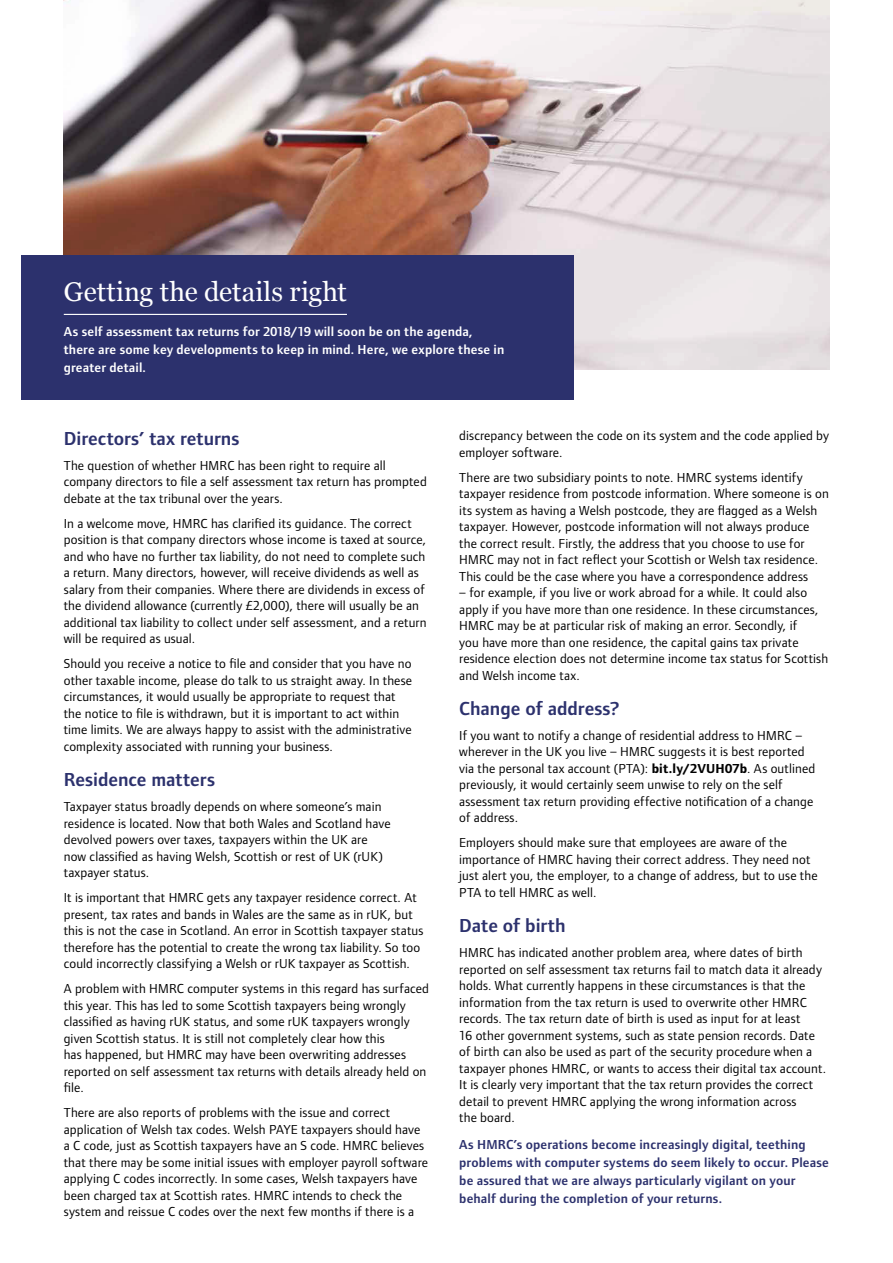
<style>
.page{position:relative;width:893px;height:1263px;background:#fff}
.page>*{position:absolute;margin:0;border:0;box-sizing:border-box;transform-origin:0 0}
.t1{font:27px "Georgia";letter-spacing:.005em;color:#fff}
.t2{font:600 19.5px "Foundry Form Sans";color:#2c316d}
.t3{font:13.5px/16.5px "Foundry Form Sans";letter-spacing:.01em;color:#000}
.t4{font:600 13.5px/18px "Foundry Form Sans";letter-spacing:.01em;color:#2c316d}
.t5{font:600 13.5px/18px "Foundry Form Sans";letter-spacing:.01em;color:#fff}
.s1{font-weight:700}
</style>
<div class="page">
<img style="left:64px;top:0;width:765px;height:370px">
<div style="left:21px;top:255px;width:553px;height:145px;background:#2c316d"></div>
<hr style="left:64px;top:314px;width:283px;height:1px;background:#fff">
<h1 class="t1" style="left:64px;top:276px;width:285px">Getting the details right</h1>
<p class="t5" style="left:64px;top:323px;width:442px">As self assessment tax returns for 2018/19 will soon be on the agenda, there are some key developments to keep in mind. Here, we explore these in greater detail.</p>
<h2 class="t2" style="left:64px;top:427px;width:177px">Directors’ tax returns</h2>
<p class="t3" style="left:64px;top:457px;width:365px">The question of whether HMRC has been right to require all company directors to file a self assessment tax return has prompted debate at the tax tribunal over the years.</p>
<p class="t3" style="left:64px;top:515px;width:364px">In a welcome move, HMRC has clarified its guidance. The correct position is that company directors whose income is taxed at source, and who have no further tax liability, do not need to complete such a return. Many directors, however, will receive dividends as well as salary from their companies. Where there are dividends in excess of the dividend allowance (currently £2,000), there will usually be an additional tax liability to collect under self assessment, and a return will be required as usual.</p>
<p class="t3" style="left:64px;top:655px;width:350px">Should you receive a notice to file and consider that you have no other taxable income, please do talk to us straight away. In these circumstances, it would usually be appropriate to request that the notice to file is withdrawn, but it is important to act within time limits. We are always happy to assist with the administrative complexity associated with running your business.</p>
<h2 class="t2" style="left:64px;top:769px;width:153px">Residence matters</h2>
<p class="t3" style="left:64px;top:798px;width:328px">Taxpayer status broadly depends on where someone’s main residence is located. Now that both Wales and Scotland have devolved powers over taxes, taxpayers within the UK are now classified as having Welsh, Scottish or rest of UK (rUK) taxpayer status.</p>
<p class="t3" style="left:64px;top:889px;width:361px">It is important that HMRC gets any taxpayer residence correct. At present, tax rates and bands in Wales are the same as in rUK, but this is not the case in Scotland. An error in Scottish taxpayer status therefore has the potential to create the wrong tax liability. So too could incorrectly classifying a Welsh or rUK taxpayer as Scottish.</p>
<p class="t3" style="left:64px;top:980px;width:367px">A problem with HMRC computer systems in this regard has surfaced this year. This has led to some Scottish taxpayers being wrongly classified as having rUK status, and some rUK taxpayers wrongly given Scottish status. It is still not completely clear how this<br>has happened, but HMRC may have been overwriting addresses reported on self assessment tax returns with details already held on file.</p>
<p class="t3" style="left:64px;top:1104px;width:366px">There are also reports of problems with the issue and correct application of Welsh tax codes. Welsh PAYE taxpayers should have a C code, just as Scottish taxpayers have an S code. HMRC believes that there may be some initial issues with employer payroll software applying C codes incorrectly. In some cases, Welsh taxpayers have been charged tax at Scottish rates. HMRC intends to check the system and reissue C codes over the next few months if there is a</p>
<p class="t3" style="left:459px;top:427px;width:371px">discrepancy between the code on its system and the code applied by employer software.</p>
<p class="t3" style="left:459px;top:469px;width:371px">There are two subsidiary points to note. HMRC systems identify taxpayer residence from postcode information. Where someone is on its system as having a Welsh postcode, they are flagged as a Welsh taxpayer. However, postcode information will not always produce the correct result. Firstly, the address that you choose to use for HMRC may not in fact reflect your Scottish or Welsh tax residence.<br>This could be the case where you have a correspondence address</p>
<p class="t3" style="left:459px;top:584px;width:370px">– for example, if you live or work abroad for a while. It could also apply if you have more than one residence. In these circumstances, HMRC may be at particular risk of making an error. Secondly, if<br>you have more than one residence, the capital gains tax private residence election does not determine income tax status for Scottish and Welsh income tax.</p>
<h2 class="t2" style="left:459px;top:697px;width:162px">Change of address?</h2>
<p class="t3" style="left:459px;top:727px;width:357px">If you want to notify a change of residential address to HMRC – wherever in the UK you live – HMRC suggests it is best reported via the personal tax account (PTA): <span class="s1">bit.ly/2VUH07b</span>. As outlined previously, it would certainly seem unwise to rely on the self assessment tax return providing effective notification of a change of address.</p>
<p class="t3" style="left:459px;top:834px;width:360px">Employers should make sure that employees are aware of the importance of HMRC having their correct address. They need not just alert you, the employer, to a change of address, but to use the PTA to tell HMRC as well.</p>
<h2 class="t2" style="left:459px;top:915px;width:108px">Date of birth</h2>
<p class="t3" style="left:459px;top:944px;width:368px">HMRC has indicated another problem area, where dates of birth reported on self assessment tax returns fail to match data it already holds. What currently happens in these circumstances is that the information from the tax return is used to overwrite other HMRC records. The tax return date of birth is used as input for at least<br>16 other government systems, such as state pension records. Date of birth can also be used as part of the security procedure when a taxpayer phones HMRC, or wants to access their digital tax account.<br>It is clearly very important that the tax return provides the correct detail to prevent HMRC applying the wrong information across<br>the board.</p>
<p class="t4" style="left:459px;top:1135px;width:371px">As HMRC’s operations become increasingly digital, teething problems with computer systems do seem likely to occur. Please be assured that we are always particularly vigilant on your behalf during the completion of your returns.</p>
</div>
